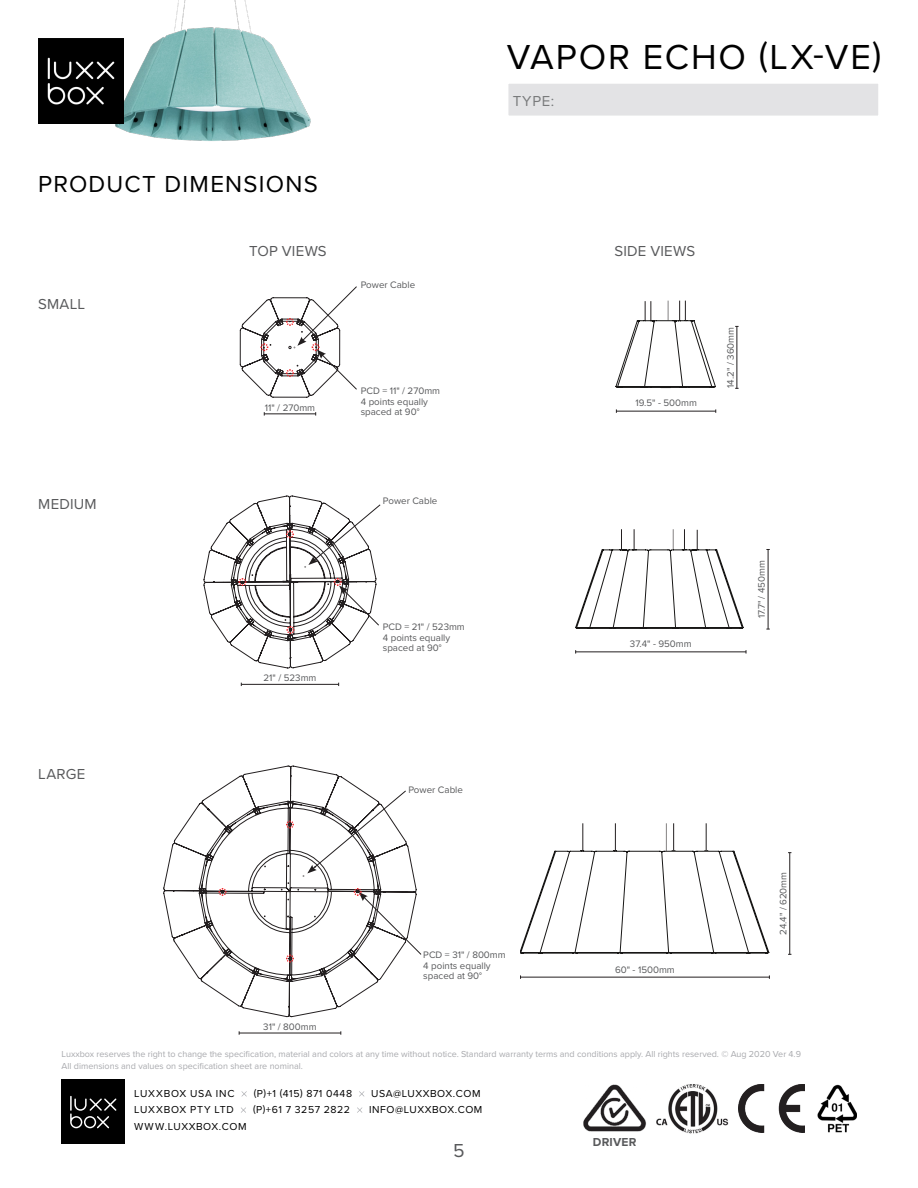
<style>
.page{position:relative;width:918px;height:1188px;background:#fff}
.page>*{position:absolute;margin:0;border:0;box-sizing:border-box;transform-origin:0 0}
.t1{font:36px "Proxima Nova";letter-spacing:.05em;color:#000}
.Main_Header_Title_Sc{font:24px "Proxima Nova";letter-spacing:.05em;color:#000}
.t2{font:19.5px "Proxima Nova";color:#58595b}
.Body_Text_Heading{font:15px "Proxima Nova";letter-spacing:.015em;color:#58595b}
.t3{font:700 12px "Proxima Nova";letter-spacing:.02em;color:#58595b}
.t4{font:10.5px "Proxima Nova";letter-spacing:.05em;color:#000}
.t5{font:10.5px "Proxima Nova";letter-spacing:.07em;color:#000}
.Body_Subtext_6pt{font:9.75px/10.5px "Proxima Nova";color:#58595b}
.t6{font:9px/12px "Proxima Nova";color:#a8a9ad}
</style>
<div class="page">
<img style="left:656px;top:1084px;width:72px;height:50px">
<img style="left:583px;top:1084px;width:63px;height:47px">
<img style="left:739px;top:1085px;width:66px;height:47px">
<div style="left:62px;top:1080px;width:63px;height:64px;background:#000"></div>
<svg style="left:70px;top:1096px;width:46px;height:33px"></svg>
<svg style="left:242px;top:1091px;width:5px;height:6px"></svg>
<svg style="left:359px;top:1091px;width:5px;height:6px"></svg>
<svg style="left:241px;top:1107px;width:5px;height:6px"></svg>
<svg style="left:357px;top:1107px;width:5px;height:6px"></svg>
<img style="left:817px;top:1084px;width:40px;height:48px">
<div style="left:508px;top:83px;width:371px;height:33px;background:#e3e3e5"></div>
<div style="left:507px;top:82px;width:373px;height:35px;border:2px solid #fff"></div>
<img style="left:49px;top:0;width:262px;height:141px">
<img style="left:38px;top:38px;width:85px;height:85px">
<svg style="left:203px;top:412px;width:173px;height:274px"></svg>
<svg style="left:163px;top:765px;width:254px;height:270px"></svg>
<hr style="left:576px;top:651px;width:170px;height:1px;background:#231f20">
<hr style="left:521px;top:977px;width:248px;height:1px;background:#231f20">
<hr style="left:737px;top:326px;width:1px;height:62px;background:#231f20">
<hr style="left:264px;top:413px;width:52px;height:1px;background:#231f20">
<hr style="left:768px;top:549px;width:1px;height:80px;background:#231f20">
<hr style="left:241px;top:684px;width:98px;height:1px;background:#231f20">
<hr style="left:789px;top:853px;width:1px;height:101px;background:#231f20">
<hr style="left:239px;top:1033px;width:102px;height:1px;background:#231f20">
<hr style="left:616px;top:411px;width:100px;height:1px;background:#231f20">
<svg style="left:285px;top:529px;width:10px;height:10px"></svg>
<svg style="left:238px;top:577px;width:9px;height:10px"></svg>
<svg style="left:286px;top:625px;width:9px;height:10px"></svg>
<svg style="left:304px;top:504px;width:77px;height:64px"></svg>
<svg style="left:239px;top:286px;width:118px;height:112px"></svg>
<svg style="left:333px;top:577px;width:46px;height:49px"></svg>
<svg style="left:303px;top:790px;width:104px;height:87px"></svg>
<svg style="left:285px;top:820px;width:10px;height:9px"></svg>
<svg style="left:353px;top:887px;width:69px;height:68px"></svg>
<svg style="left:285px;top:954px;width:10px;height:9px"></svg>
<svg style="left:218px;top:887px;width:9px;height:10px"></svg>
<svg style="left:575px;top:529px;width:169px;height:100px"></svg>
<svg style="left:616px;top:301px;width:100px;height:87px"></svg>
<svg style="left:520px;top:823px;width:250px;height:131px"></svg>
<h1 class="t1" style="left:507px;top:30px;width:376px">VAPOR ECHO (LX-VE)</h1>
<p class="Main_Header_Title_Sc" style="left:38px;top:166px;width:281px">PRODUCT DIMENSIONS</p>
<h3 class="Body_Text_Heading" style="left:513px;top:89px;width:43px">TYPE:</h3>
<p class="Body_Text_Heading" style="left:249px;top:240px;width:79px">TOP VIEWS</p>
<p class="Body_Text_Heading" style="left:614px;top:240px;width:82px">SIDE VIEWS</p>
<p class="Body_Text_Heading" style="left:38px;top:293px;width:48px">SMALL</p>
<p class="Body_Text_Heading" style="left:38px;top:492px;width:60px">MEDIUM</p>
<p class="Body_Text_Heading" style="left:38px;top:763px;width:48px">LARGE</p>
<p class="Body_Subtext_6pt" style="left:265px;top:402px;width:52px">11" / 270mm</p>
<p class="Body_Subtext_6pt" style="left:361px;top:279px;width:56px">Power Cable</p>
<p class="Body_Subtext_6pt" style="left:361px;top:385px;width:81px">PCD = 11" / 270mm</p>
<p class="Body_Subtext_6pt" style="left:361px;top:396px;width:69px">4 points equally spaced at 90°</p>
<p class="Body_Subtext_6pt" style="left:383px;top:496px;width:56px">Power Cable</p>
<p class="Body_Subtext_6pt" style="left:263px;top:672px;width:54px">21" / 523mm</p>
<p class="Body_Subtext_6pt" style="left:383px;top:621px;width:84px">PCD = 21" / 523mm</p>
<p class="Body_Subtext_6pt" style="left:383px;top:632px;width:69px">4 points equally spaced at 90°</p>
<p class="Body_Subtext_6pt" style="left:408px;top:784px;width:56px">Power Cable</p>
<p class="Body_Subtext_6pt" style="left:263px;top:1021px;width:55px">31" / 800mm</p>
<p class="Body_Subtext_6pt" style="left:423px;top:949px;width:84px">PCD = 31" / 800mm</p>
<p class="Body_Subtext_6pt" style="left:423px;top:960px;width:69px">4 points equally spaced at 90°</p>
<p class="Body_Subtext_6pt" style="left:635px;top:397px;width:63px">19.5" - 500mm</p>
<p class="Body_Subtext_6pt" style="left:725px;top:388px;width:62px;rotate:-90deg">14.2" / 360mm</p>
<p class="Body_Subtext_6pt" style="left:630px;top:638px;width:63px">37.4" - 950mm</p>
<p class="Body_Subtext_6pt" style="left:756px;top:618px;width:60px;rotate:-90deg">17.7" / 450mm</p>
<p class="Body_Subtext_6pt" style="left:615px;top:964px;width:61px">60" - 1500mm</p>
<p class="Body_Subtext_6pt" style="left:778px;top:935px;width:65px;rotate:-90deg">24.4" / 620mm</p>
<p class="t6" style="left:62px;top:1048px;width:741px">Luxxbox reserves the right to change the specification, material and colors at any time without notice. Standard warranty terms and conditions apply. All rights reserved. © Aug 2020 Ver 4.9<br>All dimensions and values on specification sheet are nominal.</p>
<p class="t5" style="left:134px;top:1086px;width:102px">LUXXBOX USA INC</p>
<p class="t4" style="left:254px;top:1086px;width:100px">(P)+1 (415) 871 0448</p>
<p class="t4" style="left:371px;top:1086px;width:111px">USA@LUXXBOX.COM</p>
<p class="t5" style="left:134px;top:1102px;width:101px">LUXXBOX PTY LTD</p>
<p class="t4" style="left:253px;top:1102px;width:99px">(P)+61 7 3257 2822</p>
<p class="t4" style="left:369px;top:1102px;width:115px">INFO@LUXXBOX.COM</p>
<p class="t4" style="left:134px;top:1118px;width:114px">WWW.LUXXBOX.COM</p>
<h3 class="t2" style="left:453px;top:1136px;width:13px">5</h3>
<p class="t3" style="left:593px;top:1133px;width:45px">DRIVER</p>
</div>
